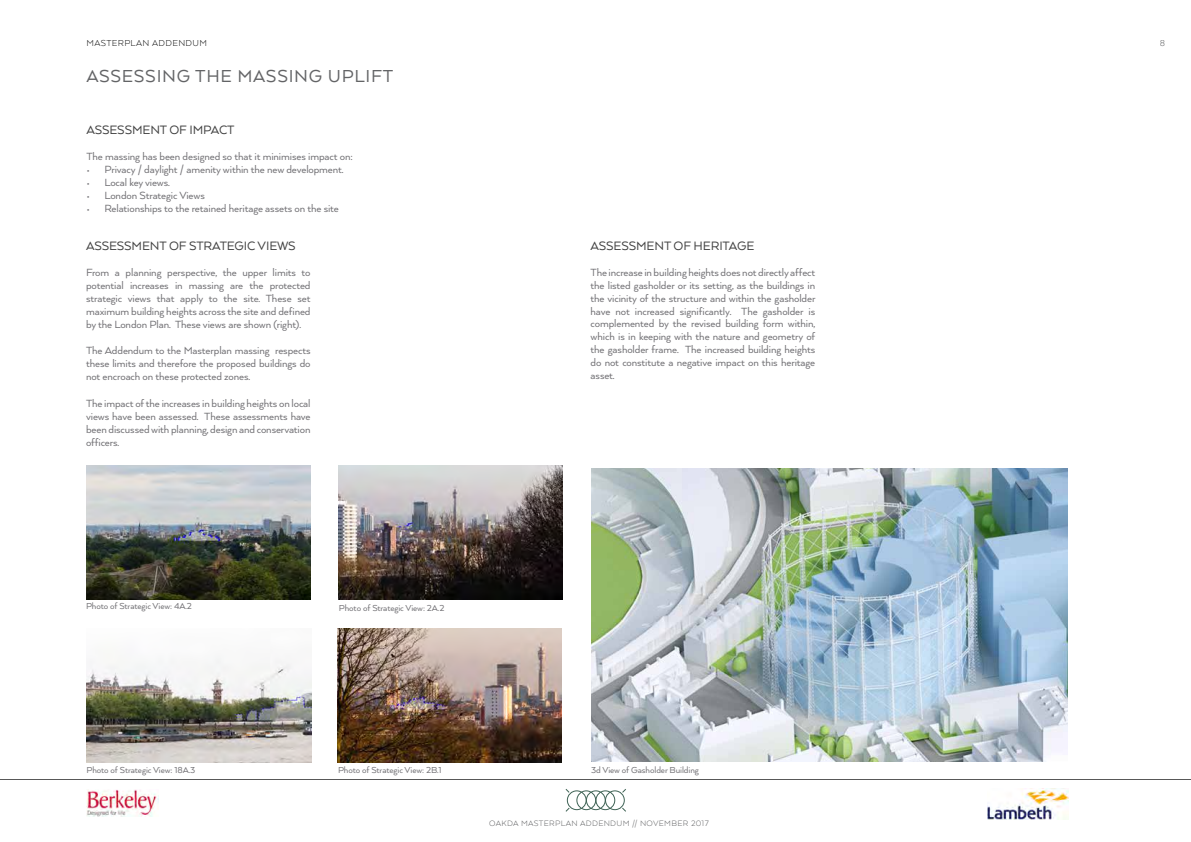
<style>
.page{position:relative;width:1191px;height:842px;background:#fff}
.page>*{position:absolute;margin:0;border:0;box-sizing:border-box;transform-origin:0 0}
.t1{font:20px "Arquitecta";letter-spacing:.035em;color:#636466}
.t2{font:14px "Arquitecta";letter-spacing:-.01em;color:#404040}
.t3{font:12px/13px "Arquitecta";letter-spacing:-.01em;color:#717074;text-align:justify}
.t4{font:10px "Arquitecta";letter-spacing:-.01em;color:#717074}
.t5{font:300 10px "Arquitecta";letter-spacing:.035em;color:#000}
.t6{font:300 10px "Arquitecta";color:#58595b}
.t7{font:300 9px "Arquitecta";letter-spacing:.035em;color:#58595b}
</style>
<div class="page">
<img style="left:591px;top:468px;width:476px;height:293px">
<img style="left:86px;top:465px;width:224px;height:134px">
<img style="left:338px;top:465px;width:224px;height:134px">
<img style="left:87px;top:658px;width:224px;height:105px">
<img style="left:337px;top:629px;width:225px;height:134px">
<img style="left:86px;top:789px;width:73px;height:27px">
<img style="left:988px;top:788px;width:80px;height:31px">
<div style="left:567px;top:790px;width:19px;height:20px;border:1px solid #3e6254;border-radius:50%"></div>
<div style="left:576px;top:790px;width:20px;height:20px;border:1px solid #3e6254;border-radius:50%"></div>
<div style="left:586px;top:790px;width:19px;height:20px;border:1px solid #3e6254;border-radius:50%"></div>
<div style="left:595px;top:790px;width:20px;height:20px;border:1px solid #3e6254;border-radius:50%"></div>
<div style="left:605px;top:790px;width:19px;height:20px;border:1px solid #3e6254;border-radius:50%"></div>
<svg style="left:565px;top:807px;width:5px;height:5px"></svg>
<hr style="left:0;top:779px;width:1191px;height:1px;background:#000">
<p class="t5" style="left:86px;top:37px;width:122px">MASTERPLAN ADDENDUM</p>
<h1 class="t1" style="left:86px;top:64px;width:308px">ASSESSING THE MASSING UPLIFT</h1>
<p class="t2" style="left:86px;top:121px;width:149px">ASSESSMENT OF IMPACT</p>
<p class="t3" style="left:86px;top:150px;width:268px">The massing has been designed so that it minimises impact on:</p>
<p class="t3" style="left:86px;top:163px;width:259px">• Privacy / daylight / amenity within the new development.</p>
<p class="t3" style="left:86px;top:176px;width:85px">• Local key views.</p>
<p class="t3" style="left:86px;top:189px;width:120px">• London Strategic Views</p>
<p class="t3" style="left:86px;top:202px;width:254px">• Relationships to the retained heritage assets on the site</p>
<p class="t2" style="left:86px;top:237px;width:211px">ASSESSMENT OF STRATEGIC VIEWS</p>
<p class="t3" style="left:86px;top:265px;width:226px">From a planning perspective, the upper limits to potential increases in massing are the protected strategic views that apply to the site. These set maximum building heights across the site and defined by the London Plan. These views are shown (right).</p>
<p class="t3" style="left:86px;top:343px;width:226px">The Addendum to the Masterplan massing respects these limits and therefore the proposed buildings do not encroach on these protected zones.</p>
<p class="t3" style="left:86px;top:396px;width:226px">The impact of the increases in building heights on local views have been assessed. These assessments have been discussed with planning, design and conservation officers.</p>
<p class="t2" style="left:590px;top:237px;width:165px">ASSESSMENT OF HERITAGE</p>
<p class="t3" style="left:590px;top:265px;width:226px">The increase in building heights does not directly affect the listed gasholder or its setting, as the buildings in the vicinity of the structure and within the gasholder have not increased significantly. The gasholder is complemented by the revised building form within, which is in keeping with the nature and geometry of the gasholder frame. The increased building heights do not constitute a negative impact on this heritage asset.</p>
<p class="t4" style="left:86px;top:600px;width:107px">Photo of Strategic View: 4A.2</p>
<p class="t4" style="left:86px;top:764px;width:110px">Photo of Strategic View: 18A.3</p>
<p class="t4" style="left:339px;top:602px;width:107px">Photo of Strategic View: 2A.2</p>
<p class="t4" style="left:338px;top:764px;width:105px">Photo of Strategic View: 2B.1</p>
<p class="t4" style="left:591px;top:764px;width:109px">3d View of Gasholder Building</p>
<p class="t7" style="left:489px;top:817px;width:221px">OAKDA MASTERPLAN ADDENDUM // NOVEMBER 2017</p>
<p class="t6" style="left:1159px;top:37px;width:7px">8</p>
</div>
